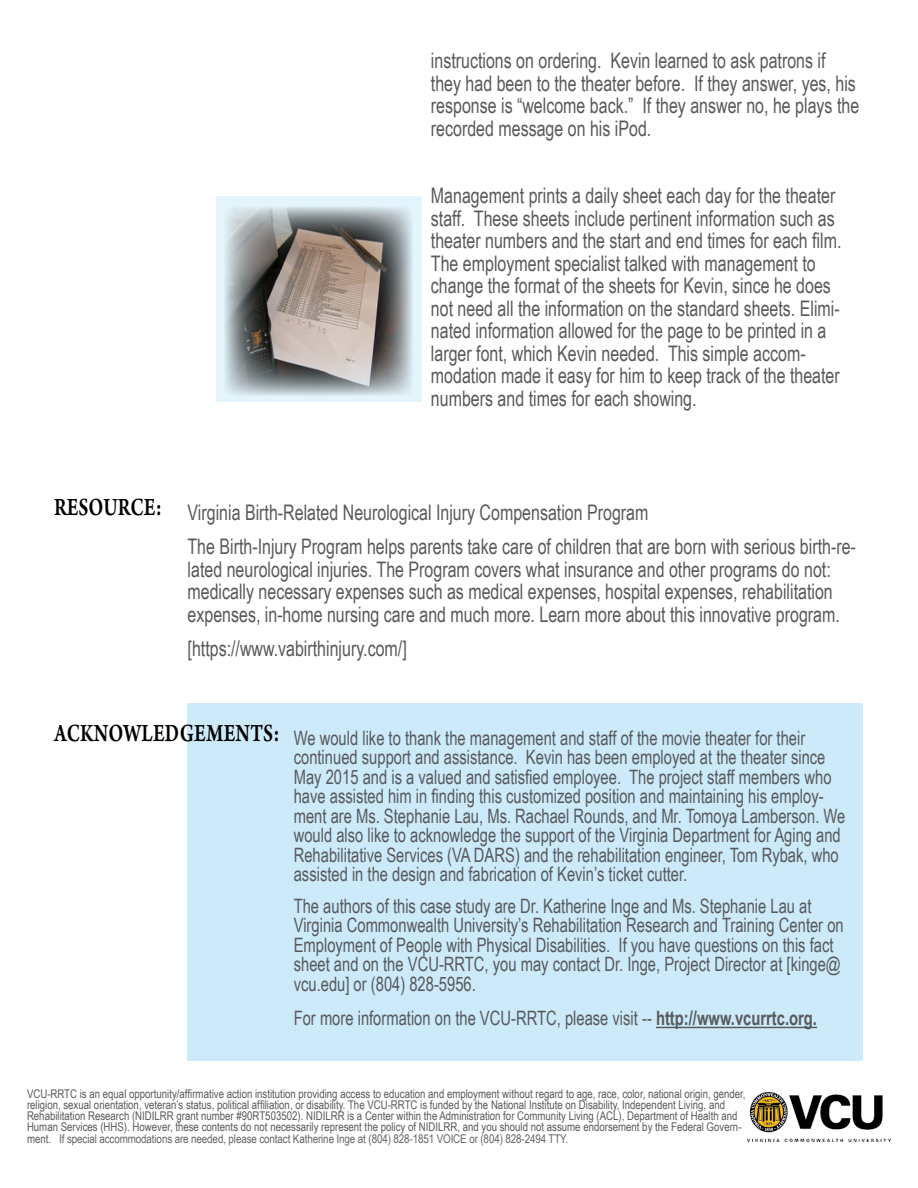
<style>
.page{position:relative;width:918px;height:1188px;background:#fff}
.page>*{position:absolute;margin:0;border:0;box-sizing:border-box;transform-origin:0 0}
.t1{font:26.25px "Arno Pro Smbd Sm Text";letter-spacing:.015em;color:#000;scale:.75 1}
.t2{font:21.45px/22.5px "Arial Narrow";color:#58595b;scale:.91 1}
.t3{font:19.8px/19.5px "Arial Narrow";color:#58595b;scale:.91 1}
.t4{font:12px/11.4px "Arial Narrow";color:#58595b}
.s1{font-weight:700}
.s2{color:#636466}
</style>
<div class="page">
<div style="left:216px;top:196px;width:205px;height:206px;background:#e3f4fc"></div>
<img style="left:225px;top:207px;width:187px;height:188px">
<img style="left:747px;top:1092px;width:144px;height:49px">
<div style="left:188px;top:704px;width:675px;height:357px;background:#cceafa"></div>
<hr style="left:656px;top:1027px;width:161px;height:1px;background:#58595b">
<p class="t2" style="left:431px;top:49px;width:472px">instructions on ordering. Kevin learned to ask patrons if they had been to the theater before. If they answer, yes, his response is “welcome back.” If they answer no, he plays the recorded message on his iPod.</p>
<p class="t2" style="left:431px;top:184px;width:453px">Management prints a daily sheet each day for the theater staff. These sheets include pertinent information such as theater numbers and the start and end times for each film.<br>The employment specialist talked with management to change the format of the sheets for Kevin, since he does not need all the information on the standard sheets. Elimi&shy;nated information allowed for the page to be printed in a larger font, which Kevin needed. This simple accom&shy;modation made it easy for him to keep track of the theater numbers and times for each showing.</p>
<p class="t2" style="left:188px;top:494px;width:736px;line-height:34.5px;text-indent:-134px"><sup>RESOURCE:</sup> Virginia Birth-Related Neurological Injury Compensation Program<br>The Birth-Injury Program helps parents take care of children that are born with serious birth-re-</p>
<p class="t2" style="left:188px;top:557px;width:718px">lated neurological injuries. The Program covers what insurance and other programs do not: medically necessary expenses such as medical expenses, hospital expenses, rehabilitation expenses, in-home nursing care and much more. Learn more about this innovative program.</p>
<p class="t2" style="left:188px;top:637px;width:242px">[https://www.vabirthinjury.com/]</p>
<p class="t1" style="left:54px;top:717px;width:302px">ACKNOWLEDGEMENTS:</p>
<p class="t3" style="left:294px;top:727px;width:608px">We would like to thank the management and staff of the movie theater for their continued support and assistance. Kevin has been employed at the theater since May 2015 and is a valued and satisfied employee. The project staff members who have assisted him in finding this customized position and maintaining his employ&shy;ment are Ms. Stephanie Lau, Ms. Rachael Rounds, and Mr. Tomoya Lamberson. We would also like to acknowledge the support of the Virginia Department for Aging and Rehabilitative Services (VA DARS) and the rehabilitation engineer, Tom Rybak, who assisted in the design and fabrication of Kevin’s ticket cutter.</p>
<p class="t3" style="left:294px;top:895px;width:606px">The authors of this case study are Dr. Katherine Inge and Ms. Stephanie Lau at Virginia Commonwealth University’s Rehabilitation Research and Training Center on Employment of People with Physical Disabilities. If you have questions on this fact sheet and on the VCU-RRTC, you may contact Dr. Inge, Project Director at [kinge@ vcu.edu] or (804) 828-5956.</p>
<p class="t3" style="left:294px;top:1008px;width:577px">For more information on the VCU-RRTC, please visit -- <span class="s1">http://www.vcurrtc.org.</span></p>
<p class="t4" style="left:27px;top:1087px;width:720px">VCU-RRTC is an equal opportunity/affirmative action institution providing access to education and employment without regard to age, race, color, national origin, gender, religion, sexual orientation, veteran’s status, political affiliation, or disability. The VCU-RRTC is funded by the National Institute on Disability, Independent Living, and Rehabilitation Research (NIDILRR grant number #90RT503502). NIDILRR is a Center within the Administration for Community Living (ACL), Department of Health and Human Services (HHS). However, these contents do not necessarily represent the policy of NIDILRR, and you should not assume endorsement by the Federal Govern&shy;ment. <span class="s2">If special accommodations are needed, please contact Katherine Inge at (804) 828-1851 VOICE or (804) 828-2494 TTY.</span></p>
</div>
